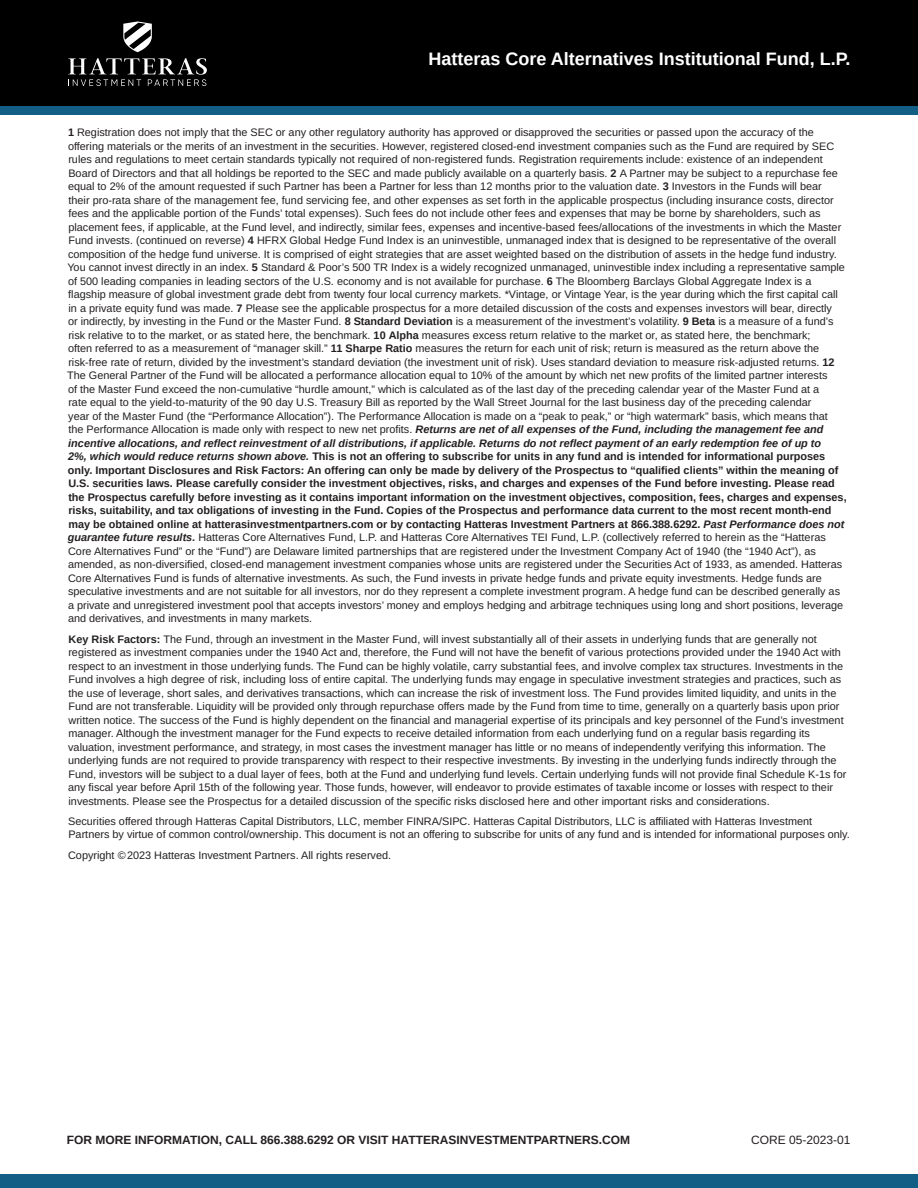
<style>
.page{position:relative;width:918px;height:1188px;background:#fff}
.page>*{position:absolute;margin:0;border:0;box-sizing:border-box;transform-origin:0 0}
._1B_Title_8_8_5{font:700 18px "Arimo";color:#fff}
._4B_Footer_8_5_9{font:700 12px "Arimo";color:#231f20}
._5A_Disclosure_Footn{font:12px "Arimo";color:#231f20}
._5A_Disclosure_Footn-2{font:10.8px/13.5px "Arimo";color:#231f20}
.s1{font-weight:700}
.s2{font-weight:700;font-style:italic}
</style>
<div class="page">
<div style="left:0;top:0;width:918px;height:106px;background:#000001"></div>
<div style="left:0;top:106px;width:918px;height:9px;background:#135e85"></div>
<svg style="left:123px;top:21px;width:29px;height:31px"></svg>
<svg style="left:68px;top:58px;width:139px;height:28px;background:#353536"></svg>
<div style="left:0;top:1175px;width:918px;height:13px;background:#135e85"></div>
<p class="_1B_Title_8_8_5" style="left:428px;top:47px;width:424px">Hatteras Core Alternatives Institutional Fund, L.P.</p>
<p class="_5A_Disclosure_Footn-2" style="left:67px;top:126px;width:781px"><span class="s1">1</span> Registration does not imply that the SEC or any other regulatory authority has approved or disapproved the securities or passed upon the accuracy of the offering materials or the merits of an investment in the securities. However, registered closed-end investment companies such as the Fund are required by SEC rules and regulations to meet certain standards typically not required of non-registered funds. Registration requirements include: existence of an independent Board of Directors and that all holdings be reported to the SEC and made publicly available on a quarterly basis. <span class="s1">2</span> A Partner may be subject to a repurchase fee equal to 2% of the amount requested if such Partner has been a Partner for less than 12 months prior to the valuation date. <span class="s1">3</span> Investors in the Funds will bear<br>their pro-rata share of the management fee, fund servicing fee, and other expenses as set forth in the applicable prospectus (including insurance costs, director fees and the applicable portion of the Funds’ total expenses). Such fees do not include other fees and expenses that may be borne by shareholders, such as placement fees, if applicable, at the Fund level, and indirectly, similar fees, expenses and incentive-based fees/allocations of the investments in which the Master Fund invests. (continued on reverse) <span class="s1">4</span> HFRX Global Hedge Fund Index is an uninvestible, unmanaged index that is designed to be representative of the overall composition of the hedge fund universe. It is comprised of eight strategies that are asset weighted based on the distribution of assets in the hedge fund industry.<br>You cannot invest directly in an index. <span class="s1">5</span> Standard &amp; Poor’s 500 TR Index is a widely recognized unmanaged, uninvestible index including a representative sample of 500 leading companies in leading sectors of the U.S. economy and is not available for purchase. <span class="s1">6</span> The Bloomberg Barclays Global Aggregate Index is a flagship measure of global investment grade debt from twenty four local currency markets. *Vintage, or Vintage Year, is the year during which the first capital call in a private equity fund was made. <span class="s1">7</span> Please see the applicable prospectus for a more detailed discussion of the costs and expenses investors will bear, directly<br>or indirectly, by investing in the Fund or the Master Fund. <span class="s1">8 Standard Deviation</span> is a measurement of the investment’s volatility. <span class="s1">9 Beta</span> is a measure of a fund’s risk relative to to the market, or as stated here, the benchmark. <span class="s1">10 Alpha</span> measures excess return relative to the market or, as stated here, the benchmark;<br>often referred to as a measurement of “manager skill.” <span class="s1">11 Sharpe Ratio</span> measures the return for each unit of risk; return is measured as the return above the risk-free rate of return, divided by the investment’s standard deviation (the investment unit of risk). Uses standard deviation to measure risk-adjusted returns. <span class="s1">12<br></span>The General Partner of the Fund will be allocated a performance allocation equal to 10% of the amount by which net new profits of the limited partner interests<br>of the Master Fund exceed the non-cumulative “hurdle amount,” which is calculated as of the last day of the preceding calendar year of the Master Fund at a<br>rate equal to the yield-to-maturity of the 90 day U.S. Treasury Bill as reported by the Wall Street Journal for the last business day of the preceding calendar<br>year of the Master Fund (the “Performance Allocation”). The Performance Allocation is made on a “peak to peak,” or “high watermark” basis, which means that<br>the Performance Allocation is made only with respect to new net profits. <span class="s2">Returns are net of all expenses of the Fund, including the management fee and incentive allocations, and reflect reinvestment of all distributions, if applicable. Returns do not reflect payment of an early redemption fee of up to<br>2%, which would reduce returns shown above.</span> <span class="s1">This is not an offering to subscribe for units in any fund and is intended for informational purposes only. Important Disclosures and Risk Factors: An offering can only be made by delivery of the Prospectus to “qualified clients” within the meaning of U.S. securities laws. Please carefully consider the investment objectives, risks, and charges and expenses of the Fund before investing. Please read the Prospectus carefully before investing as it contains important information on the investment objectives, composition, fees, charges and expenses, risks, suitability, and tax obligations of investing in the Fund. Copies of the Prospectus and performance data current to the most recent month-end may be obtained online at hatterasinvestmentpartners.com or by contacting Hatteras Investment Partners at 866.388.6292.</span> <span class="s2">Past Performance does not guarantee future results.</span> Hatteras Core Alternatives Fund, L.P. and Hatteras Core Alternatives TEI Fund, L.P. (collectively referred to herein as the “Hatteras Core Alternatives Fund” or the “Fund”) are Delaware limited partnerships that are registered under the Investment Company Act of 1940 (the “1940 Act”), as amended, as non-diversified, closed-end management investment companies whose units are registered under the Securities Act of 1933, as amended. Hatteras Core Alternatives Fund is funds of alternative investments. As such, the Fund invests in private hedge funds and private equity investments. Hedge funds are speculative investments and are not suitable for all investors, nor do they represent a complete investment program. A hedge fund can be described generally as a private and unregistered investment pool that accepts investors’ money and employs hedging and arbitrage techniques using long and short positions, leverage and derivatives, and investments in many markets.</p>
<p class="_5A_Disclosure_Footn-2" style="left:68px;top:632px;width:780px"><span class="s1">Key Risk Factors:</span> The Fund, through an investment in the Master Fund, will invest substantially all of their assets in underlying funds that are generally not registered as investment companies under the 1940 Act and, therefore, the Fund will not have the benefit of various protections provided under the 1940 Act with respect to an investment in those underlying funds. The Fund can be highly volatile, carry substantial fees, and involve complex tax structures. Investments in the Fund involves a high degree of risk, including loss of entire capital. The underlying funds may engage in speculative investment strategies and practices, such as the use of leverage, short sales, and derivatives transactions, which can increase the risk of investment loss. The Fund provides limited liquidity, and units in the Fund are not transferable. Liquidity will be provided only through repurchase offers made by the Fund from time to time, generally on a quarterly basis upon prior written notice. The success of the Fund is highly dependent on the financial and managerial expertise of its principals and key personnel of the Fund’s investment manager. Although the investment manager for the Fund expects to receive detailed information from each underlying fund on a regular basis regarding its valuation, investment performance, and strategy, in most cases the investment manager has little or no means of independently verifying this information. The underlying funds are not required to provide transparency with respect to their respective investments. By investing in the underlying funds indirectly through the Fund, investors will be subject to a dual layer of fees, both at the Fund and underlying fund levels. Certain underlying funds will not provide final Schedule K-1s for any fiscal year before April 15th of the following year. Those funds, however, will endeavor to provide estimates of taxable income or losses with respect to their investments. Please see the Prospectus for a detailed discussion of the specific risks disclosed here and other important risks and considerations.</p>
<p class="_5A_Disclosure_Footn-2" style="left:68px;top:815px;width:783px">Securities offered through Hatteras Capital Distributors, LLC, member FINRA/SIPC. Hatteras Capital Distributors, LLC is affiliated with Hatteras Investment<br>Partners by virtue of common control/ownership. This document is not an offering to subscribe for units of any fund and is intended for informational purposes only.</p>
<p class="_5A_Disclosure_Footn-2" style="left:68px;top:848px;width:325px">Copyright ©2023 Hatteras Investment Partners. All rights reserved.</p>
<p class="_4B_Footer_8_5_9" style="left:67px;top:1131px;width:565px">FOR MORE INFORMATION, CALL 866.388.6292 OR VISIT HATTERASINVESTMENTPARTNERS.COM</p>
<p class="_5A_Disclosure_Footn" style="left:751px;top:1131px;width:101px">CORE 05-2023-01</p>
</div>
